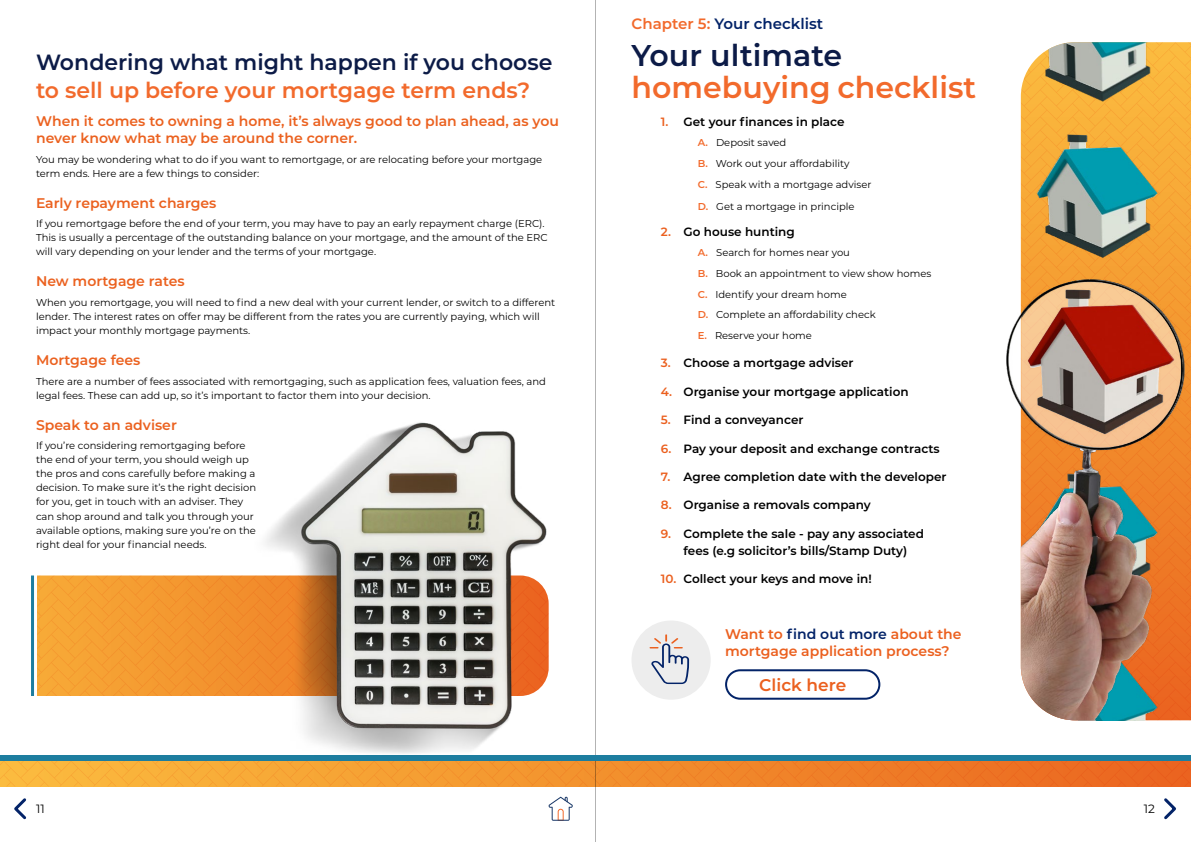
<style>
.page{position:relative;width:1191px;height:842px;background:#fff}
.page>*{position:absolute;margin:0;border:0;box-sizing:border-box;transform-origin:0 0}
.t1{font:600 30px "Montserrat";color:#f26a2c}
.t2{font:600 30px "Montserrat";color:#0c1b47}
.t3{font:600 22px "Montserrat";color:#0c1b47}
.t4{font:600 22px "Montserrat";color:#f26a2c}
.t5{font:600 16.9px "Montserrat";color:#eb601f}
.t6{font:600 15px "Montserrat";color:#032368}
.t7{font:600 14px/17px "Montserrat";color:#eb611f}
.t8{font:600 14px/17px "Montserrat";color:#eb601f}
.t9{font:600 12px/17px "Montserrat";color:#000;text-align:center}
.t10{font:12px "Montserrat";color:#000}
.t11{font:10px/14px "Montserrat";color:#000}
.s1{color:#f26a2c}
.s2{color:#eb601f}
.s3{font-weight:600;color:#f26a2c}
.s4{color:#032368}
</style>
<div class="page">
<svg style="left:0;top:761px;width:1191px;height:25px;background:#f1892b"></svg>
<hr style="left:595px;top:0;width:1px;height:842px;background:#000">
<svg style="left:548px;top:797px;width:24px;height:24px"></svg>
<svg style="left:14px;top:798px;width:13px;height:22px"></svg>
<svg style="left:1164px;top:798px;width:12px;height:22px"></svg>
<div style="left:0;top:755px;width:1191px;height:6px;background:#1d7d9f"></div>
<svg style="left:37px;top:575px;width:197px;height:121px;background:#f49c32"></svg>
<img style="left:234px;top:422px;width:355px;height:365px">
<div style="left:725px;top:669px;width:155px;height:31px;border:2px solid #032368;border-radius:14px"></div>
<div style="left:631px;top:620px;width:79px;height:80px;background:#ededed;border-radius:50%"></div>
<svg style="left:649px;top:634px;width:40px;height:50px"></svg>
<img style="left:1021px;top:536px;width:170px;height:184px">
<img style="left:1023px;top:42px;width:168px;height:38px">
<img style="left:1020px;top:80px;width:171px;height:161px">
<img style="left:1006px;top:241px;width:185px;height:295px">
<hr style="left:31px;top:575px;width:3px;height:121px;background:#1d7d9f">
<h2 class="t3" style="left:36px;top:46px;width:518px">Wondering what might happen if you choose</h2>
<h2 class="t4" style="left:36px;top:74px;width:496px">to sell up before your mortgage term ends?</h2>
<h3 class="t7" style="left:36px;top:112px;width:524px">When it comes to owning a home, it’s always good to plan ahead, as you never know what may be around the corner.</h3>
<p class="t11" style="left:36px;top:152px;width:508px">You may be wondering what to do if you want to remortgage, or are relocating before your mortgage term ends. Here are a few things to consider:</p>
<h3 class="t7" style="left:36px;top:194px;width:182px">Early repayment charges</h3>
<p class="t11" style="left:36px;top:217px;width:513px">If you remortgage before the end of your term, you may have to pay an early repayment charge (ERC).<br>This is usually a percentage of the outstanding balance on your mortgage, and the amount of the ERC will vary depending on your lender and the terms of your mortgage.</p>
<h3 class="t7" style="left:36px;top:272px;width:150px">New mortgage rates</h3>
<p class="t11" style="left:36px;top:295px;width:521px">When you remortgage, you will need to find a new deal with your current lender, or switch to a different lender. The interest rates on offer may be different from the rates you are currently paying, which will impact your monthly mortgage payments.</p>
<h3 class="t7" style="left:36px;top:351px;width:106px">Mortgage fees</h3>
<p class="t11" style="left:36px;top:374px;width:511px">There are a number of fees associated with remortgaging, such as application fees, valuation fees, and legal fees. These can add up, so it’s important to factor them into your decision.</p>
<h3 class="t7" style="left:36px;top:416px;width:142px">Speak to an adviser</h3>
<p class="t11" style="left:36px;top:439px;width:222px">If you’re considering remortgaging before the end of your term, you should weigh up the pros and cons carefully before making a decision. To make sure it’s the right decision for you, get in touch with an adviser. They can shop around and talk you through your available options, making sure you’re on the right deal for your financial needs.</p>
<h3 class="t6" style="left:631px;top:13px;width:193px"><span class="s1">Chapter 5:</span> Your checklist</h3>
<h1 class="t2" style="left:631px;top:34px;width:212px">Your ultimate</h1>
<h1 class="t1" style="left:631px;top:66px;width:346px">homebuying checklist</h1>
<p class="t9" style="left:661px;top:112px;width:185px"><span class="s2">1.</span> Get your finances in place</p>
<p class="t11" style="left:698px;top:132px;width:175px;line-height:20.7px"><span class="s3">A.</span> Deposit saved<br><span class="s3">B.</span> Work out your affordability<br><span class="s3">C.</span> Speak with a mortgage adviser</p>
<p class="t11" style="left:698px;top:199px;width:158px"><span class="s3">D.</span> Get a mortgage in principle</p>
<p class="t9" style="left:661px;top:222px;width:135px"><span class="s2">2.</span> Go house hunting</p>
<p class="t11" style="left:698px;top:242px;width:235px;line-height:20.7px"><span class="s3">A.</span> Search for homes near you<br><span class="s3">B.</span> Book an appointment to view show homes<br><span class="s3">C.</span> Identify your dream home<br><span class="s3">D.</span> Complete an affordability check<br><span class="s3">E.</span> Reserve your home</p>
<p class="t9" style="left:661px;top:354px;width:194px"><span class="s2">3.</span> Choose a mortgage adviser</p>
<p class="t9" style="left:661px;top:382px;width:249px"><span class="s2">4.</span> Organise your mortgage application</p>
<p class="t9" style="left:661px;top:411px;width:144px"><span class="s2">5.</span> Find a conveyancer</p>
<p class="t9" style="left:661px;top:439px;width:280px"><span class="s2">6.</span> Pay your deposit and exchange contracts</p>
<p class="t9" style="left:661px;top:468px;width:287px"><span class="s2">7.</span> Agree completion date with the developer</p>
<p class="t9" style="left:661px;top:496px;width:211px"><span class="s2">8.</span> Organise a removals company</p>
<p class="t9" style="left:661px;top:524px;width:265px"><span class="s2">9.</span> Complete the sale - pay any associated fees (e.g solicitor’s bills/Stamp Duty)</p>
<p class="t9" style="left:661px;top:570px;width:212px"><span class="s2">10.</span> Collect your keys and move in!</p>
<h3 class="t8" style="left:725px;top:625px;width:238px">Want to <span class="s4">find out more</span> about the mortgage application process?</h3>
<h3 class="t5" style="left:759px;top:673px;width:88px">Click here</h3>
<p class="t10" style="left:36px;top:800px;width:10px">11</p>
<p class="t10" style="left:1143px;top:800px;width:13px">12</p>
</div>
